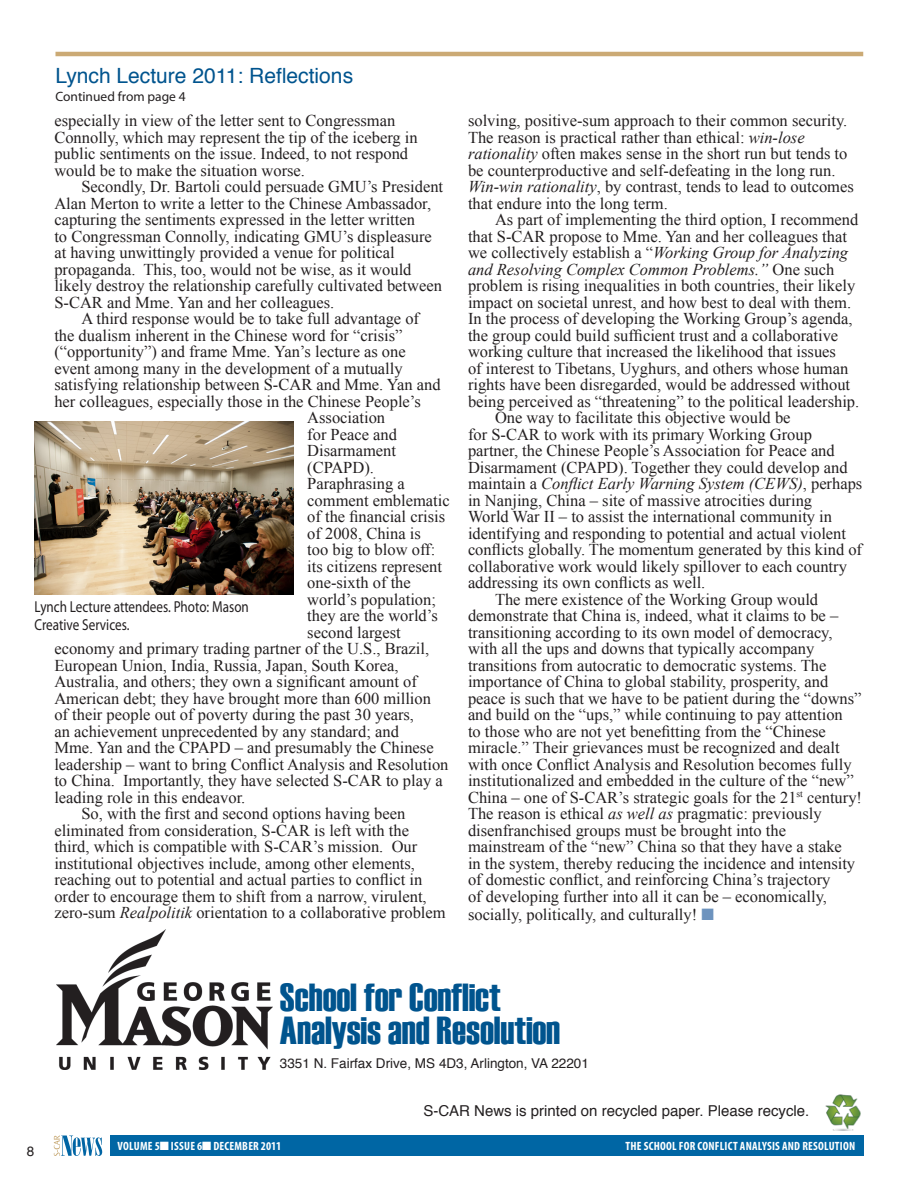
<style>
.page{position:relative;width:918px;height:1188px;background:#fff}
.page>*{position:absolute;margin:0;border:0;box-sizing:border-box;transform-origin:0 0}
.t1{font:39px/33px "Haettenschweiler";color:#00548e}
.t2{font:21px "Helvetica";color:#00548e}
.t3{font:16.5px/16.5px "Times New Roman";color:#231f20}
.t4{font:15.9px/18px "Myriad Pro";color:#231f20;scale:.83 1}
.Subhead_1{font:15px "Helvetica";color:#231f20}
.t5{font:13.5px "Helvetica";color:#231f20}
.t6{font:13.5px "Myriad Pro";color:#231f20}
.t7{font:700 condensed 12px "Myriad Pro";letter-spacing:.02em;color:#fff}
.s1{font-style:italic}
.s2{color:#6d93be}
</style>
<div class="page">
<div style="left:111px;top:1135px;width:753px;height:21px;background:#0066a4"></div>
<svg style="left:54px;top:1135px;width:48px;height:21px"></svg>
<img style="left:57px;top:929px;width:216px;height:141px">
<hr style="left:56px;top:52px;width:807px;height:4px;background:#cbaa75">
<img style="left:825px;top:1094px;width:35px;height:36px">
<img style="left:35px;top:421px;width:259px;height:174px">
<p class="t2" style="left:56px;top:60px;width:299px">Lynch Lecture 2011: Reflections</p>
<p class="t6" style="left:56px;top:88px;width:132px">Continued from page 4</p>
<p class="t3" style="left:54px;top:112px;width:365px">especially in view of the letter sent to Congressman Connolly, which may represent the tip of the iceberg in public sentiments on the issue. Indeed, to not respond would be to make the situation worse.</p>
<p class="t3" style="left:54px;top:178px;width:390px;text-indent:27px">Secondly, Dr. Bartoli could persuade GMU’s President Alan Merton to write a letter to the Chinese Ambassador, capturing the sentiments expressed in the letter written<br>to Congressman Connolly, indicating GMU’s displeasure at having unwittingly provided a venue for political propaganda. This, too, would not be wise, as it would likely destroy the relationship carefully cultivated between S-CAR and Mme. Yan and her colleagues.</p>
<p class="t3" style="left:81px;top:310px;width:339px">A third response would be to take full advantage of</p>
<p class="t3" style="left:54px;top:326px;width:350px">the dualism inherent in the Chinese word for “crisis”</p>
<p class="t3" style="left:54px;top:343px;width:353px">(“opportunity”) and frame Mme. Yan’s lecture as one</p>
<p class="t3" style="left:54px;top:359px;width:350px">event among many in the development of a mutually</p>
<p class="t3" style="left:54px;top:376px;width:388px">satisfying relationship between S-CAR and Mme. Yan and</p>
<p class="t3" style="left:54px;top:392px;width:368px">her colleagues, especially those in the Chinese People’s</p>
<p class="t3" style="left:307px;top:409px;width:79px">Association</p>
<p class="t3" style="left:307px;top:425px;width:91px">for Peace and</p>
<p class="t3" style="left:307px;top:442px;width:90px">Disarmament</p>
<p class="t3" style="left:307px;top:458px;width:68px">(CPAPD).</p>
<p class="t3" style="left:307px;top:475px;width:99px">Paraphrasing a</p>
<p class="t3" style="left:307px;top:491px;width:144px">comment emblematic</p>
<p class="t3" style="left:307px;top:508px;width:139px">of the financial crisis</p>
<p class="t3" style="left:307px;top:524px;width:115px">of 2008, China is</p>
<p class="t3" style="left:307px;top:541px;width:130px">too big to blow off:</p>
<p class="t3" style="left:307px;top:557px;width:136px">its citizens represent</p>
<p class="t3" style="left:307px;top:574px;width:105px">one-sixth of the</p>
<p class="t3" style="left:307px;top:590px;width:130px">world’s population;</p>
<p class="t3" style="left:307px;top:607px;width:132px">they are the world’s</p>
<p class="t3" style="left:307px;top:623px;width:95px">second largest</p>
<p class="t3" style="left:54px;top:640px;width:376px">economy and primary trading partner of the U.S., Brazil,</p>
<p class="t3" style="left:54px;top:656px;width:346px">European Union, India, Russia, Japan, South Korea,</p>
<p class="t3" style="left:54px;top:673px;width:364px">Australia, and others; they own a significant amount of</p>
<p class="t3" style="left:54px;top:689px;width:378px">American debt; they have brought more than 600 million</p>
<p class="t3" style="left:54px;top:706px;width:361px">of their people out of poverty during the past 30 years,</p>
<p class="t3" style="left:54px;top:722px;width:346px">an achievement unprecedented by any standard; and</p>
<p class="t3" style="left:54px;top:739px;width:381px">Mme. Yan and the CPAPD – and presumably the Chinese</p>
<p class="t3" style="left:54px;top:755px;width:396px">leadership – want to bring Conflict Analysis and Resolution</p>
<p class="t3" style="left:54px;top:772px;width:390px">to China. Importantly, they have selected S-CAR to play a</p>
<p class="t3" style="left:54px;top:788px;width:193px">leading role in this endeavor.</p>
<p class="t3" style="left:54px;top:805px;width:393px;text-indent:27px">So, with the first and second options having been eliminated from consideration, S-CAR is left with the third, which is compatible with S-CAR’s mission. Our institutional objectives include, among other elements, reaching out to potential and actual parties to conflict in order to encourage them to shift from a narrow, virulent, zero-sum <span class="s1">Realpolitik</span> orientation to a collaborative problem</p>
<p class="t4" style="left:35px;top:597px;width:260px">Lynch Lecture attendees. Photo: Mason<br>Creative Services.</p>
<p class="t3" style="left:468px;top:112px;width:387px">solving, positive-sum approach to their common security.<br>The reason is practical rather than ethical: <span class="s1">win-lose rationality</span> often makes sense in the short run but tends to be counterproductive and self-defeating in the long run.<br><span class="s1">Win-win rationality</span>, by contrast, tends to lead to outcomes that endure into the long term.</p>
<p class="t3" style="left:468px;top:211px;width:393px;text-indent:27px">As part of implementing the third option, I recommend that S-CAR propose to Mme. Yan and her colleagues that we collectively establish a “<span class="s1">Working Group for Analyzing and Resolving Complex Common Problems.”</span> One such problem is rising inequalities in both countries, their likely impact on societal unrest, and how best to deal with them.<br>In the process of developing the Working Group’s agenda, the group could build sufficient trust and a collaborative working culture that increased the likelihood that issues<br>of interest to Tibetans, Uyghurs, and others whose human rights have been disregarded, would be addressed without being perceived as “threatening” to the political leadership.</p>
<p class="t3" style="left:468px;top:409px;width:396px;text-indent:27px">One way to facilitate this objective would be<br>for S-CAR to work with its primary Working Group partner, the Chinese People’s Association for Peace and Disarmament (CPAPD). Together they could develop and maintain a <span class="s1">Conflict Early Warning System (CEWS)</span>, perhaps in Nanjing, China – site of massive atrocities during<br>World War II – to assist the international community in identifying and responding to potential and actual violent conflicts globally. The momentum generated by this kind of collaborative work would likely spillover to each country addressing its own conflicts as well.</p>
<p class="t3" style="left:468px;top:590px;width:396px;text-indent:27px">The mere existence of the Working Group would demonstrate that China is, indeed, what it claims to be – transitioning according to its own model of democracy, with all the ups and downs that typically accompany transitions from autocratic to democratic systems. The importance of China to global stability, prosperity, and peace is such that we have to be patient during the “downs” and build on the “ups,” while continuing to pay attention<br>to those who are not yet benefitting from the “Chinese miracle.” Their grievances must be recognized and dealt with once Conflict Analysis and Resolution becomes fully institutionalized and embedded in the culture of the “new” China – one of S-CAR’s strategic goals for the 21<sup>st</sup> century!</p>
<p class="t3" style="left:468px;top:805px;width:389px">The reason is ethical <span class="s1">as well as</span> pragmatic: previously disenfranchised groups must be brought into the mainstream of the “new” China so that they have a stake in the system, thereby reducing the incidence and intensity of domestic conflict, and reinforcing China’s trajectory<br>of developing further into all it can be – economically,</p>
<p class="t3" style="left:468px;top:905px;width:247px">socially, politically, and culturally! <span class="s2">■</span></p>
<p class="t1" style="left:280px;top:979px;width:282px">School for Conflict<br>Analysis and Resolution</p>
<p class="t5" style="left:280px;top:1053px;width:310px">3351 N. Fairfax Drive, MS 4D3, Arlington, VA 22201</p>
<p class="t5" style="left:27px;top:1140px;width:9px">8</p>
<p class="Subhead_1" style="left:423px;top:1099px;width:387px">S-CAR News is printed on recycled paper. Please recycle.</p>
<p class="t7" style="left:118px;top:1139px;width:165px">VOLUME 5■ ISSUE 6■ DECEMBER 2011</p>
<p class="t7" style="left:625px;top:1139px;width:231px">THE SCHOOL FOR CONFLICT ANALYSIS AND RESOLUTION</p>
</div>
